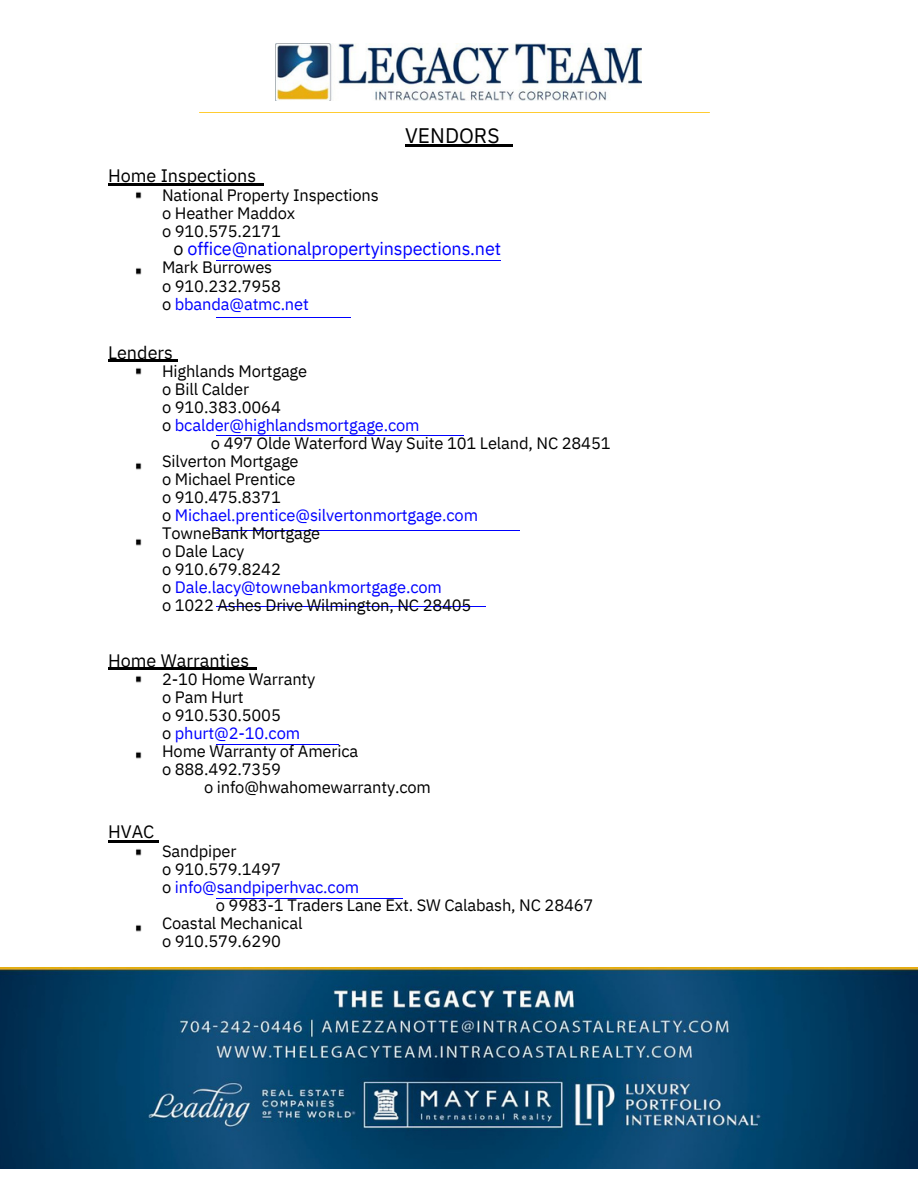
<style>
.page{position:relative;width:918px;height:1188px;background:#fff}
.page>*{position:absolute;margin:0;border:0;box-sizing:border-box;transform-origin:0 0}
.t1{font:21px "IBM Plex Sans";color:#000}
.t2{font:18px "IBM Plex Sans";color:#000}
.t3{font:18px "IBM Plex Sans";letter-spacing:-.01em;color:#00f}
.t4{font:16.5px/18px "IBM Plex Sans";letter-spacing:-.01em;color:#000}
.t5{font:16.5px "IBM Plex Sans";letter-spacing:-.01em;color:#00f}
.s1{color:#000}
.s2{color:#00f}
</style>
<div class="page">
<img style="left:276px;top:44px;width:365px;height:57px">
<hr style="left:199px;top:112px;width:511px;height:1px;background:#ffc000">
<img style="left:0;top:968px;width:918px;height:200px">
<hr style="left:108px;top:184px;width:155px;height:2px;background:#000">
<hr style="left:405px;top:145px;width:108px;height:2px;background:#000">
<img style="left:135px;top:192px;width:7px;height:7px">
<hr style="left:216px;top:260px;width:285px;height:1px;background:#00f">
<img style="left:135px;top:268px;width:7px;height:7px">
<hr style="left:108px;top:359px;width:70px;height:3px;background:#000">
<hr style="left:216px;top:317px;width:135px;height:1px;background:#00f">
<img style="left:135px;top:368px;width:7px;height:7px">
<hr style="left:216px;top:436px;width:248px;height:1px;background:#00f">
<img style="left:135px;top:463px;width:7px;height:7px">
<hr style="left:216px;top:530px;width:304px;height:1px;background:#00f">
<img style="left:135px;top:539px;width:7px;height:7px">
<hr style="left:108px;top:668px;width:149px;height:2px;background:#000">
<hr style="left:216px;top:607px;width:270px;height:1px;background:#00f">
<img style="left:135px;top:676px;width:7px;height:7px">
<hr style="left:216px;top:744px;width:123px;height:1px;background:#00f">
<img style="left:135px;top:752px;width:7px;height:7px">
<hr style="left:108px;top:840px;width:51px;height:3px;background:#000">
<img style="left:135px;top:849px;width:7px;height:7px">
<hr style="left:216px;top:898px;width:187px;height:1px;background:#00f">
<img style="left:135px;top:925px;width:7px;height:7px">
<p class="t2" style="left:108px;top:164px;width:150px">Home Inspections</p>
<p class="t1" style="left:405px;top:122px;width:96px">VENDORS</p>
<p class="t4" style="left:162px;top:186px;width:218px">National Property Inspections o Heather Maddox<br>o 910.575.2171</p>
<p class="t3" style="left:174px;top:237px;width:329px"><span class="s1">o</span> office@nationalpropertyinspections.net</p>
<p class="t4" style="left:162px;top:258px;width:148px;line-height:18.6px">Mark Burrowes<br>o 910.232.7958<br>o <span class="s2">bbanda@atmc.net</span></p>
<p class="t2" style="left:108px;top:341px;width:66px">Lenders</p>
<p class="t4" style="left:162px;top:361px;width:147px">Highlands Mortgage</p>
<p class="t4" style="left:162px;top:379px;width:89px">o Bill Calder</p>
<p class="t4" style="left:162px;top:397px;width:120px">o 910.383.0064</p>
<p class="t5" style="left:162px;top:414px;width:259px"><span class="s1">o</span> bcalder@highlandsmortgage.com</p>
<p class="t4" style="left:211px;top:433px;width:401px">o 497 Olde Waterford Way Suite 101 Leland, NC 28451</p>
<p class="t4" style="left:162px;top:451px;width:138px">Silverton Mortgage</p>
<p class="t4" style="left:162px;top:469px;width:135px">o Michael Prentice</p>
<p class="t4" style="left:162px;top:487px;width:120px">o 910.475.8371</p>
<p class="t5" style="left:162px;top:504px;width:318px"><span class="s1">o</span> Michael.prentice@silvertonmortgage.com</p>
<p class="t4" style="left:162px;top:523px;width:160px">TowneBank Mortgage</p>
<p class="t4" style="left:162px;top:541px;width:84px">o Dale Lacy</p>
<p class="t4" style="left:162px;top:559px;width:120px">o 910.679.8242</p>
<p class="t5" style="left:162px;top:576px;width:281px"><span class="s1">o</span> Dale.lacy@townebankmortgage.com</p>
<p class="t4" style="left:162px;top:595px;width:311px">o 1022 Ashes Drive Wilmington, NC 28405</p>
<p class="t2" style="left:108px;top:649px;width:143px">Home Warranties</p>
<p class="t4" style="left:162px;top:670px;width:198px">2-10 Home Warranty<br>o Pam Hurt<br>o 910.530.5005<br>o <span class="s2">phurt@2-10.com<br></span>Home Warranty of America o 888.492.7359</p>
<p class="t4" style="left:204px;top:778px;width:228px">o info@hwahomewarranty.com</p>
<p class="t2" style="left:108px;top:820px;width:48px">HVAC</p>
<p class="t4" style="left:162px;top:842px;width:76px">Sandpiper</p>
<p class="t4" style="left:162px;top:860px;width:120px">o 910.579.1497</p>
<p class="t5" style="left:162px;top:877px;width:199px"><span class="s1">o</span> info@sandpiperhvac.com</p>
<p class="t4" style="left:216px;top:896px;width:379px">o 9983-1 Traders Lane Ext. SW Calabash, NC 28467</p>
<p class="t4" style="left:162px;top:914px;width:142px">Coastal Mechanical</p>
<p class="t4" style="left:162px;top:932px;width:120px">o 910.579.6290</p>
</div>
